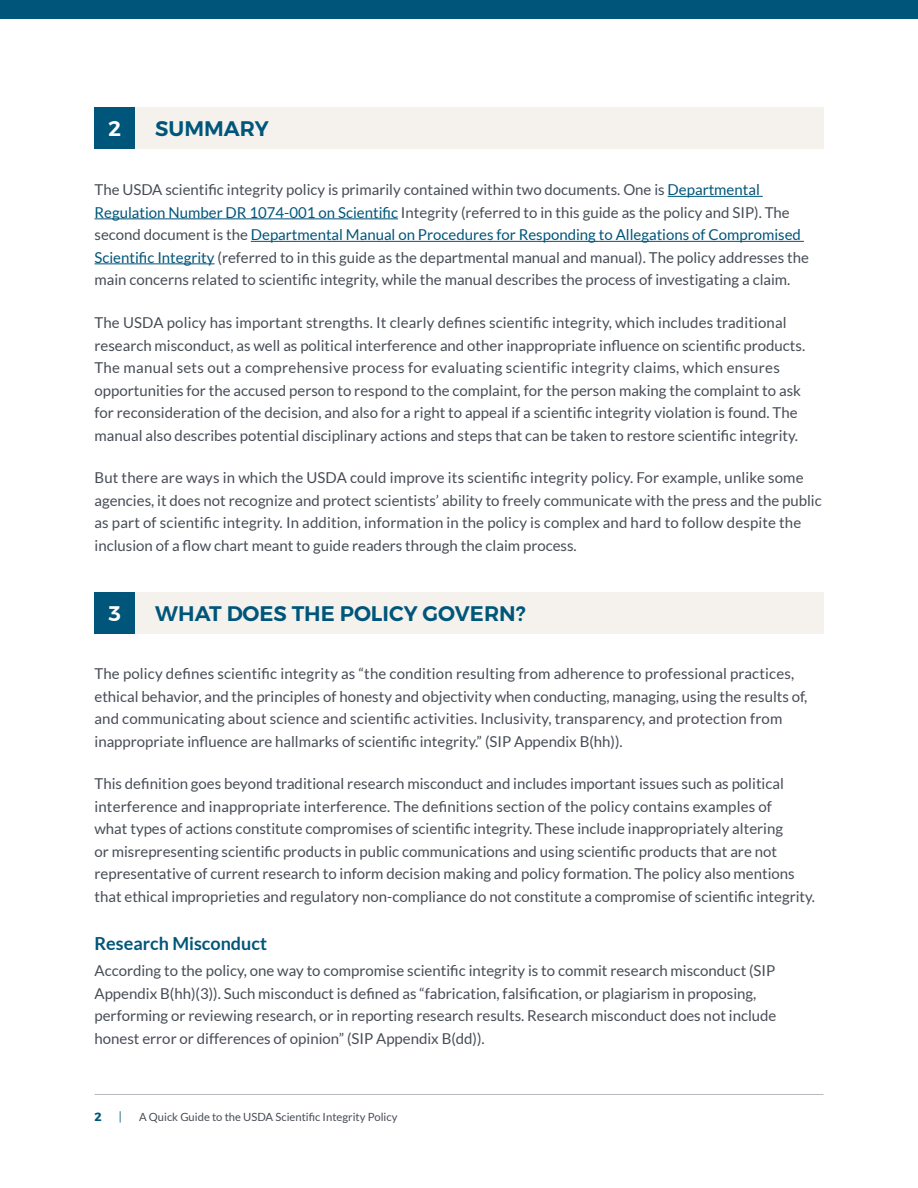
<style>
.page{position:relative;width:918px;height:1188px;background:#fff}
.page>*{position:absolute;margin:0;border:0;box-sizing:border-box;transform-origin:0 0}
.t1{font:600 21px "Montserrat";color:#00567a}
.t2{font:600 21px "Montserrat";color:#fff}
.t3{font:700 18px "Lato";color:#00567a}
.t4{font:15px/22.5px "Lato";color:#474c55}
.t5{font:700 12px "Montserrat";color:#00567a}
.t6{font:300 12px "Montserrat";color:#00567a}
.t7{font:11.25px "Lato";color:#474c55}
.s1{color:#00567a}
</style>
<div class="page">
<hr style="left:94px;top:1094px;width:730px;height:1px;background:#b7b9be">
<div style="left:0;top:0;width:918px;height:19px;background:#00567a"></div>
<hr style="left:668px;top:196px;width:95px;height:1px;background:#00567a">
<hr style="left:94px;top:218px;width:304px;height:1px;background:#00567a">
<hr style="left:251px;top:241px;width:553px;height:1px;background:#00567a">
<hr style="left:94px;top:263px;width:121px;height:1px;background:#00567a">
<div style="left:135px;top:108px;width:689px;height:41px;background:#f5f2ed"></div>
<div style="left:94px;top:108px;width:41px;height:41px;background:#00567a"></div>
<div style="left:135px;top:592px;width:689px;height:42px;background:#f5f2ed"></div>
<div style="left:94px;top:592px;width:41px;height:42px;background:#00567a"></div>
<h1 class="t2" style="left:108px;top:112px;width:14px">2</h1>
<h1 class="t1" style="left:155px;top:112px;width:115px">SUMMARY</h1>
<p class="t4" style="left:94px;top:179px;width:716px">The USDA scientific integrity policy is primarily contained within two documents. One is <span class="s1">Departmental Regulation Number DR 1074-001 on Scientific</span> Integrity (referred to in this guide as the policy and SIP). The second document is the <span class="s1">Departmental Manual on Procedures for Responding to Allegations of Compromised Scientific Integrity</span> (referred to in this guide as the departmental manual and manual). The policy addresses the main concerns related to scientific integrity, while the manual describes the process of investigating a claim.</p>
<p class="t4" style="left:94px;top:311px;width:712px">The USDA policy has important strengths. It clearly defines scientific integrity, which includes traditional research misconduct, as well as political interference and other inappropriate influence on scientific products.<br>The manual sets out a comprehensive process for evaluating scientific integrity claims, which ensures opportunities for the accused person to respond to the complaint, for the person making the complaint to ask for reconsideration of the decision, and also for a right to appeal if a scientific integrity violation is found. The manual also describes potential disciplinary actions and steps that can be taken to restore scientific integrity.</p>
<p class="t4" style="left:94px;top:467px;width:729px">But there are ways in which the USDA could improve its scientific integrity policy. For example, unlike some agencies, it does not recognize and protect scientists’ ability to freely communicate with the press and the public as part of scientific integrity. In addition, information in the policy is complex and hard to follow despite the inclusion of a flow chart meant to guide readers through the claim process.</p>
<h1 class="t2" style="left:108px;top:597px;width:14px">3</h1>
<h1 class="t1" style="left:155px;top:597px;width:372px">WHAT DOES THE POLICY GOVERN?</h1>
<p class="t4" style="left:94px;top:662px;width:714px">The policy defines scientific integrity as “the condition resulting from adherence to professional practices, ethical behavior, and the principles of honesty and objectivity when conducting, managing, using the results of, and communicating about science and scientific activities. Inclusivity, transparency, and protection from inappropriate influence are hallmarks of scientific integrity.” (SIP Appendix B(hh)).</p>
<p class="t4" style="left:94px;top:773px;width:722px">This definition goes beyond traditional research misconduct and includes important issues such as political interference and inappropriate interference. The definitions section of the policy contains examples of<br>what types of actions constitute compromises of scientific integrity. These include inappropriately altering<br>or misrepresenting scientific products in public communications and using scientific products that are not representative of current research to inform decision making and policy formation. The policy also mentions that ethical improprieties and regulatory non-compliance do not constitute a compromise of scientific integrity.</p>
<p class="t3" style="left:94px;top:933px;width:174px">Research Misconduct</p>
<p class="t4" style="left:94px;top:959px;width:683px">According to the policy, one way to compromise scientific integrity is to commit research misconduct (SIP Appendix B(hh)(3)). Such misconduct is defined as “fabrication, falsification, or plagiarism in proposing, performing or reviewing research, or in reporting research results. Research misconduct does not include honest error or differences of opinion” (SIP Appendix B(dd)).</p>
<p class="t5" style="left:94px;top:1109px;width:9px">2</p>
<p class="t6" style="left:119px;top:1110px;width:4px">|</p>
<p class="t7" style="left:139px;top:1111px;width:260px">A Quick Guide to the USDA Scientific Integrity Policy</p>
</div>
